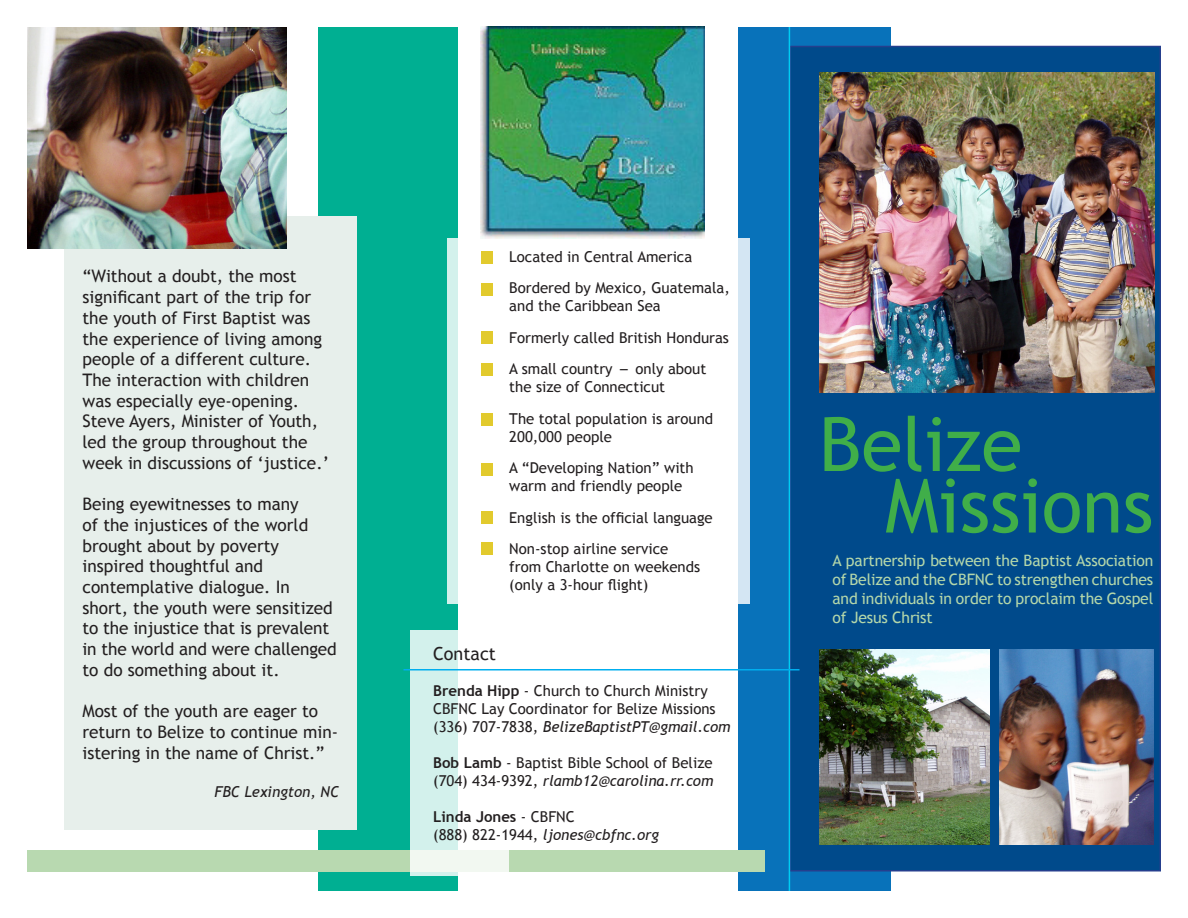
<style>
.page{position:relative;width:1188px;height:918px;background:#fff}
.page>*{position:absolute;margin:0;border:0;box-sizing:border-box;transform-origin:0 0}
.t1{font:75px "Trebuchet MS";color:#40ae49}
.t2{font:18px "Trebuchet MS";color:#231f20}
.t3{font:17.25px/20.7px "Trebuchet MS";color:#231f20}
.t4{font:15.75px/18.9px "Trebuchet MS";letter-spacing:-.01em;color:#b4d7aa;text-align:justify}
.t5{font:15px/18px "Trebuchet MS";color:#231f20}
.t6{font:italic 15px "Trebuchet MS";color:#231f20}
.t7{font:700 15px "Trebuchet MS";color:#231f20}
.s1{font-weight:700}
.s2{font-style:normal}
.s3{font-weight:400}
</style>
<div class="page">
<div style="left:738px;top:28px;width:152px;height:863px;background:#0872ba"></div>
<div style="left:318px;top:27px;width:139px;height:863px;background:#00af92"></div>
<div style="left:789px;top:46px;width:372px;height:826px;background:#004a8b;border:2px solid #253f8e"></div>
<img style="left:819px;top:72px;width:336px;height:320px">
<hr style="left:789px;top:27px;width:1px;height:864px;background:#00ccf2">
<img style="left:819px;top:650px;width:170px;height:194px">
<img style="left:999px;top:650px;width:155px;height:194px">
<div style="left:64px;top:216px;width:293px;height:614px;background:#e7efeb"></div>
<img style="left:27px;top:27px;width:259px;height:222px">
<div style="left:27px;top:850px;width:738px;height:22px;background:#b8d9b0"></div>
<div style="left:447px;top:238px;width:303px;height:366px;background:#fff"></div>
<svg style="left:410px;top:630px;width:98px;height:246px"></svg>
<hr style="left:404px;top:669px;width:396px;height:1px;background:#00aeef">
<img style="left:481px;top:27px;width:223px;height:212px">
<div style="left:482px;top:251px;width:11px;height:13px;background:#e2ca2d"></div>
<div style="left:482px;top:283px;width:11px;height:12px;background:#e2ca2d"></div>
<div style="left:482px;top:332px;width:11px;height:12px;background:#e2ca2d"></div>
<div style="left:482px;top:363px;width:11px;height:13px;background:#e2ca2d"></div>
<div style="left:482px;top:413px;width:11px;height:13px;background:#e2ca2d"></div>
<div style="left:482px;top:464px;width:11px;height:12px;background:#e2ca2d"></div>
<div style="left:482px;top:512px;width:11px;height:12px;background:#e2ca2d"></div>
<div style="left:482px;top:542px;width:11px;height:12px;background:#e2ca2d"></div>
<p class="t3" style="left:82px;top:266px;width:248px">“Without a doubt, the most significant part of the trip for the youth of First Baptist was the experience of living among people of a different culture.<br>The interaction with children was especially eye-opening.<br>Steve Ayers, Minister of Youth, led the group throughout the week in discussions of ‘justice.’</p>
<p class="t3" style="left:82px;top:494px;width:256px">Being eyewitnesses to many<br>of the injustices of the world brought about by poverty inspired thoughtful and contemplative dialogue. In short, the youth were sensitized to the injustice that is prevalent in the world and were challenged to do something about it.</p>
<p class="t3" style="left:82px;top:701px;width:257px">Most of the youth are eager to return to Belize to continue min&shy;istering in the name of Christ.”</p>
<p class="t6" style="left:215px;top:783px;width:126px">FBC Lexington, NC</p>
<p class="t5" style="left:509px;top:248px;width:184px">Located in Central America</p>
<p class="t5" style="left:509px;top:279px;width:222px">Bordered by Mexico, Guatemala, and the Caribbean Sea</p>
<p class="t5" style="left:509px;top:329px;width:221px">Formerly called British Honduras</p>
<p class="t5" style="left:509px;top:360px;width:199px">A small country - only about the size of Connecticut</p>
<p class="t5" style="left:509px;top:410px;width:205px">The total population is around<br>200,000 people</p>
<p class="t5" style="left:509px;top:459px;width:186px">A “Developing Nation” with warm and friendly people</p>
<p class="t5" style="left:509px;top:509px;width:205px">English is the official language</p>
<p class="t5" style="left:509px;top:540px;width:192px">Non-stop airline service from Charlotte on weekends (only a 3-hour flight)</p>
<p class="t2" style="left:433px;top:643px;width:64px">Contact</p>
<p class="t5" style="left:433px;top:682px;width:276px"><span class="s1">Brenda Hipp</span> - Church to Church Ministry</p>
<p class="t5" style="left:433px;top:700px;width:284px">CBFNC Lay Coordinator for Belize Missions</p>
<p class="t6" style="left:433px;top:718px;width:299px"><span class="s2">(336) 707-7838,</span> BelizeBaptistPT@gmail.com</p>
<p class="t5" style="left:433px;top:754px;width:281px"><span class="s1">Bob Lamb</span> - Baptist Bible School of Belize</p>
<p class="t6" style="left:433px;top:772px;width:282px"><span class="s2">(704) 434-9392,</span> rlamb12@carolina.rr.com</p>
<p class="t7" style="left:433px;top:807px;width:143px">Linda Jones <span class="s3">- CBFNC</span></p>
<p class="t6" style="left:433px;top:826px;width:227px"><span class="s2">(888) 822-1944,</span> ljones@cbfnc.org</p>
<p class="t1" style="left:819px;top:400px;width:205px">Belize</p>
<p class="t1" style="left:885px;top:462px;width:270px">Missions</p>
<p class="t4" style="left:832px;top:552px;width:322px">A partnership between the Baptist Association of Belize and the CBFNC to strengthen churches and individuals in order to proclaim the Gospel of Jesus Christ</p>
</div>
